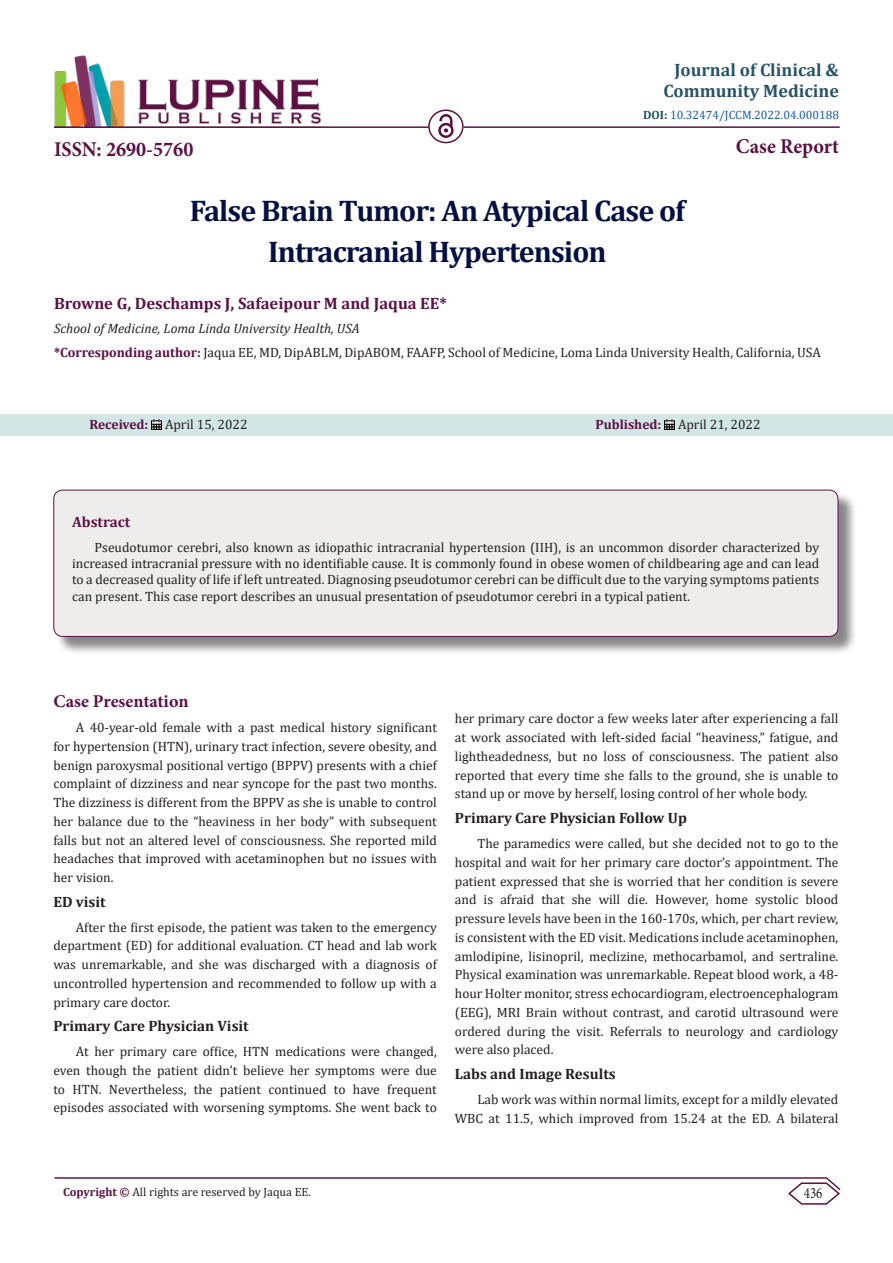
<style>
.page{position:relative;width:893px;height:1263px;background:#fff}
.page>*{position:absolute;margin:0;border:0;box-sizing:border-box;transform-origin:0 0}
.t1{font:700 30px "Cambria";letter-spacing:-.03em;color:#041043}
.t2{font:700 21px "Minion Pro";color:#5c1043;scale:.96 1}
.t3{font:700 18px "Cambria";color:#27536a}
.t4{font:700 18px "Minion Pro";letter-spacing:-.005em;color:#5c1043}
.t5{font:700 16.5px "Cambria";color:#5c1043}
.t6{font:15.75px "Minion Pro";color:#231f20;scale:.83 1}
.List_Paragraph{font:700 15px "Cambria";color:#231f20}
.t7{font:700 15px "Cambria";color:#5c1043}
.List_Paragraph-2{font:13.5px/18.8px "Cambria";color:#231f20;text-align:justify}
.t8{font:italic 13.5px "Cambria";color:#231f20}
.t9{font:12px "Cambria";color:#231f20}
.t10{font:12px "Cambria";color:#175d9e}
.s1{font-weight:700;color:#1e5050}
.s2{font-weight:700;color:#5c1043}
</style>
<div class="page">
<hr style="left:54px;top:1177px;width:773px;height:2px;background:#5c1043">
<svg style="left:787px;top:1177px;width:54px;height:28px"></svg>
<img style="left:54px;top:55px;width:267px;height:71px">
<hr style="left:54px;top:126px;width:375px;height:2px;background:#5c1043">
<img style="left:438px;top:115px;width:15px;height:23px">
<div style="left:0;top:414px;width:892px;height:21px;background:#d2e6e6"></div>
<svg style="left:151px;top:419px;width:11px;height:11px"></svg>
<svg style="left:664px;top:419px;width:11px;height:11px"></svg>
<div style="left:428px;top:109px;width:36px;height:34px;border:2px solid #5c1043;border-radius:50%"></div>
<hr style="left:464px;top:126px;width:376px;height:2px;background:#5c1043">
<div style="left:56px;top:492px;width:801px;height:163px;background:#231f20;opacity:.54"></div>
<div style="left:54px;top:490px;width:784px;height:146px;background:#efedec;border-radius:9px"></div>
<div style="left:53px;top:490px;width:785px;height:147px;border:1px solid #5c1043;border-radius:9px"></div>
<p class="t2" style="left:54px;top:135px;width:147px">ISSN: 2690-5760</p>
<p class="t3" style="left:674px;top:57px;width:166px">Journal of Clinical &amp;</p>
<p class="t3" style="left:663px;top:79px;width:177px">Community Medicine</p>
<p class="t2" style="left:736px;top:131px;width:109px">Case Report</p>
<p class="t10" style="left:643px;top:107px;width:197px"><span class="s1">DOI:</span> 10.32474/JCCM.2022.04.000188</p>
<p class="t1" style="left:190px;top:190px;width:497px">False Brain Tumor: An Atypical Case of</p>
<p class="t1" style="left:268px;top:230px;width:340px">Intracranial Hypertension</p>
<p class="t5" style="left:54px;top:292px;width:394px">Browne G, Deschamps J, Safaeipour M and Jaqua EE*</p>
<p class="t8" style="left:54px;top:319px;width:307px">School of Medicine, Loma Linda University Health, USA</p>
<p class="List_Paragraph-2" style="left:54px;top:343px;width:768px"><span class="s2">*Corresponding author:</span> Jaqua EE, MD, DipABLM, DipABOM, FAAFP, School of Medicine, Loma Linda University Health, California, USA</p>
<p class="List_Paragraph-2" style="left:89px;top:415px;width:160px"><span class="s2">Received:</span> April 15, 2022</p>
<p class="List_Paragraph-2" style="left:595px;top:415px;width:167px"><span class="s2">Published:</span> April 21, 2022</p>
<p class="t7" style="left:72px;top:511px;width:60px">Abstract</p>
<p class="List_Paragraph-2" style="left:72px;top:539px;width:749px;line-height:16.2px;text-indent:22px">Pseudotumor cerebri, also known as idiopathic intracranial hypertension (IIH), is an uncommon disorder characterized by increased intracranial pressure with no identifiable cause. It is commonly found in obese women of childbearing age and can lead to a decreased quality of life if left untreated. Diagnosing pseudotumor cerebri can be difficult due to the varying symptoms patients can present. This case report describes an unusual presentation of pseudotumor cerebri in a typical patient.</p>
<p class="t4" style="left:53px;top:689px;width:137px">Case Presentation</p>
<p class="List_Paragraph-2" style="left:53px;top:718px;width:385px;text-indent:22px">A 40-year-old female with a past medical history significant for hypertension (HTN), urinary tract infection, severe obesity, and benign paroxysmal positional vertigo (BPPV) presents with a chief complaint of dizziness and near syncope for the past two months.<br>The dizziness is different from the BPPV as she is unable to control her balance due to the “heaviness in her body” with subsequent falls but not an altered level of consciousness. She reported mild headaches that improved with acetaminophen but no issues with her vision.</p>
<p class="List_Paragraph" style="left:53px;top:891px;width:54px">ED visit</p>
<p class="List_Paragraph-2" style="left:53px;top:917px;width:385px;text-indent:22px">After the first episode, the patient was taken to the emergency department (ED) for additional evaluation. CT head and lab work was unremarkable, and she was discharged with a diagnosis of uncontrolled hypertension and recommended to follow up with a primary care doctor.</p>
<p class="List_Paragraph" style="left:53px;top:1016px;width:197px">Primary Care Physician Visit</p>
<p class="List_Paragraph-2" style="left:53px;top:1042px;width:385px;text-indent:22px">At her primary care office, HTN medications were changed, even though the patient didn’t believe her symptoms were due to HTN. Nevertheless, the patient continued to have frequent episodes associated with worsening symptoms. She went back to</p>
<p class="List_Paragraph-2" style="left:455px;top:709px;width:385px">her primary care doctor a few weeks later after experiencing a fall at work associated with left-sided facial “heaviness,” fatigue, and lightheadedness, but no loss of consciousness. The patient also reported that every time she falls to the ground, she is unable to stand up or move by herself, losing control of her whole body.</p>
<p class="List_Paragraph" style="left:455px;top:807px;width:234px">Primary Care Physician Follow Up</p>
<p class="List_Paragraph-2" style="left:455px;top:834px;width:385px;text-indent:22px">The paramedics were called, but she decided not to go to the hospital and wait for her primary care doctor’s appointment. The patient expressed that she is worried that her condition is severe and is afraid that she will die. However, home systolic blood pressure levels have been in the 160-170s, which, per chart review, is consistent with the ED visit. Medications include acetaminophen, amlodipine, lisinopril, meclizine, methocarbamol, and sertraline.<br>Physical examination was unremarkable. Repeat blood work, a 48- hour Holter monitor, stress echocardiogram, electroencephalogram (EEG), MRI Brain without contrast, and carotid ultrasound were ordered during the visit. Referrals to neurology and cardiology were also placed.</p>
<p class="List_Paragraph" style="left:455px;top:1063px;width:162px">Labs and Image Results</p>
<p class="List_Paragraph-2" style="left:455px;top:1090px;width:385px;text-align:right">Lab work was within normal limits, except for a mildly elevated<br>WBC at 11.5, which improved from 15.24 at the ED. A bilateral</p>
<p class="t9" style="left:63px;top:1185px;width:249px"><span class="s2">Copyright ©</span> All rights are reserved by Jaqua EE.</p>
<p class="t6" style="left:804px;top:1183px;width:24px">436</p>
</div>
